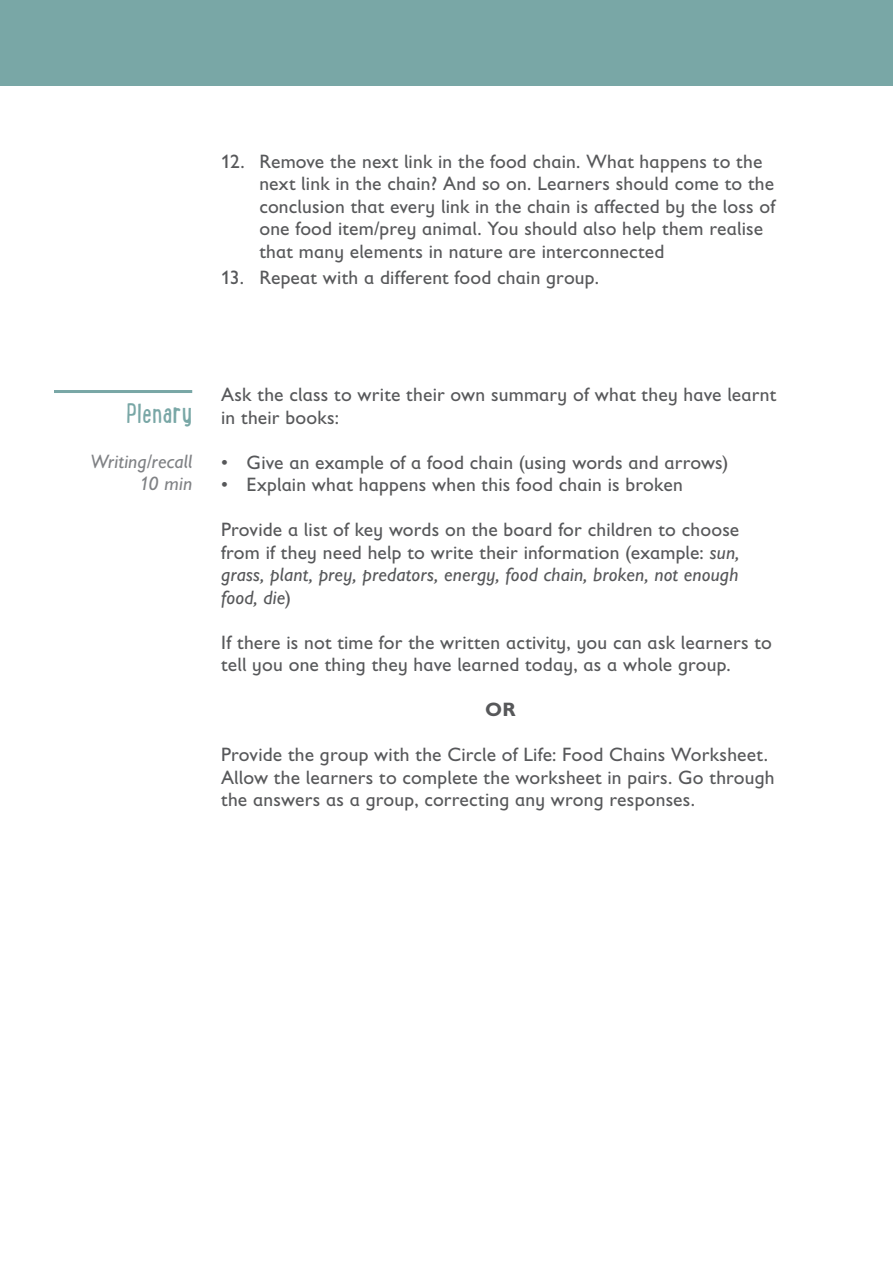
<style>
.page{position:relative;width:893px;height:1263px;background:#fff}
.page>*{position:absolute;margin:0;border:0;box-sizing:border-box;transform-origin:0 0}
.t1{font:30px "Lunch Box";color:#79a7a6}
.t2{font:19.5px/22.5px "Gill Sans Infant Std";letter-spacing:.01em;color:#57585a}
.t3{font:italic 19.5px/22.5px "Gill Sans Infant Std";letter-spacing:.01em;color:#808285;text-align:right}
.t4{font:700 19.5px "Gill Sans Infant Std";color:#57585a}
.s1{font-style:italic}
</style>
<div class="page">
<hr style="left:54px;top:390px;width:138px;height:3px;background:#79a7a6">
<div style="left:0;top:0;width:893px;height:85px;background:#79a7a6"></div>
<p class="t2" style="left:259px;top:150px;width:517px;text-indent:-38px">12. Remove the next link in the food chain. What happens to the next link in the chain? And so on. Learners should come to the conclusion that every link in the chain is affected by the loss of one food item/prey animal. You should also help them realise that many elements in nature are interconnected</p>
<p class="t2" style="left:221px;top:266px;width:379px">13. Repeat with a different food chain group.</p>
<h1 class="t1" style="left:126px;top:392px;width:67px">Plenary</h1>
<p class="t3" style="left:90px;top:450px;width:103px">Writing/recall<br>10 min</p>
<p class="t2" style="left:221px;top:383px;width:557px">Ask the class to write their own summary of what they have learnt in their books:</p>
<p class="t2" style="left:221px;top:451px;width:509px">• Give an example of a food chain (using words and arrows)</p>
<p class="t2" style="left:221px;top:473px;width:463px">• Explain what happens when this food chain is broken</p>
<p class="t2" style="left:221px;top:518px;width:520px;text-align:justify">Provide a list of key words on the board for children to choose from if they need help to write their information (example: <span class="s1">sun, grass, plant, prey, predators, energy, food chain, broken, not enough food, die</span>)</p>
<p class="t2" style="left:221px;top:631px;width:552px">If there is not time for the written activity, you can ask learners to tell you one thing they have learned today, as a whole group.</p>
<p class="t4" style="left:485px;top:698px;width:32px">OR</p>
<p class="t2" style="left:221px;top:743px;width:555px">Provide the group with the Circle of Life: Food Chains Worksheet.<br>Allow the learners to complete the worksheet in pairs. Go through the answers as a group, correcting any wrong responses.</p>
</div>
